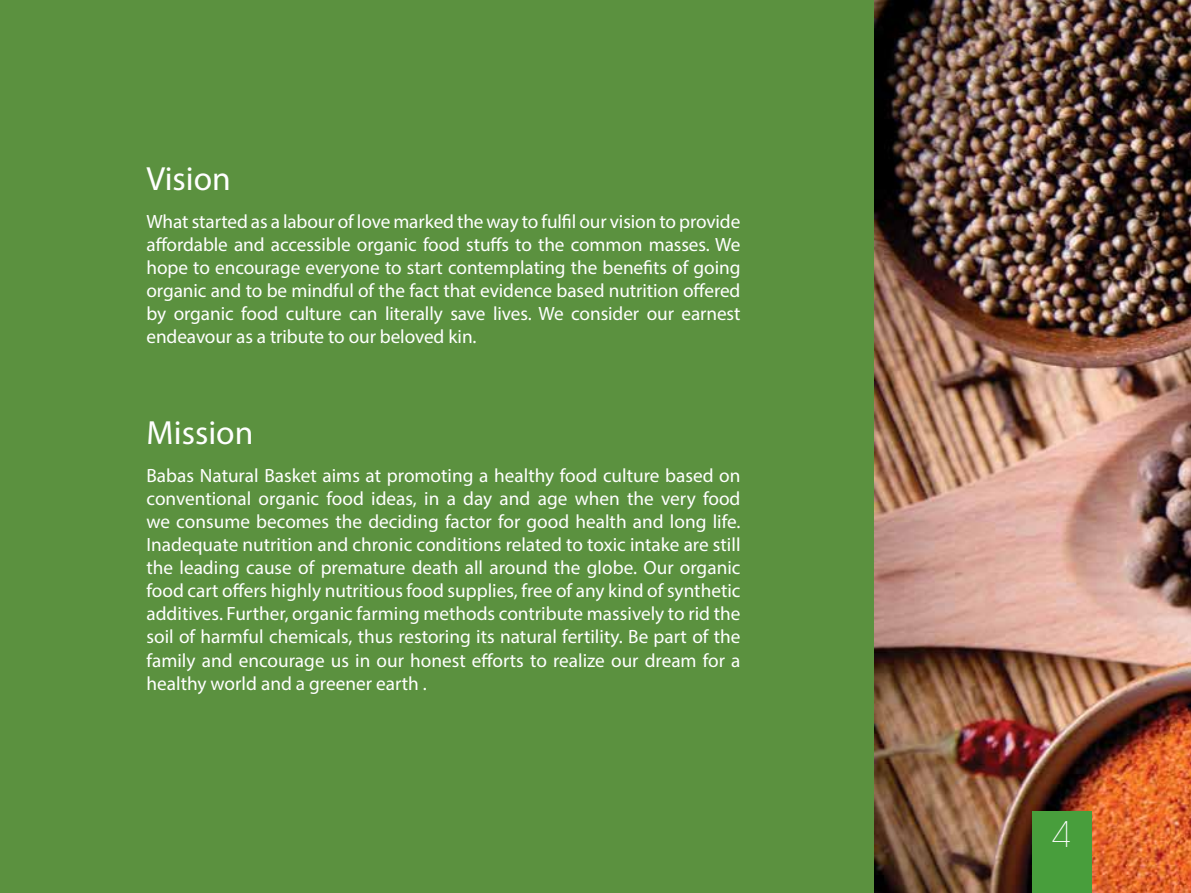
<style>
.page{position:relative;width:1191px;height:893px;background:#fff}
.page>*{position:absolute;margin:0;border:0;box-sizing:border-box;transform-origin:0 0}
.t1{font:200 35px "ITC Avant Garde Std";color:#fff}
.t2{font:33.6px "Myriad Pro";color:#fff}
.t3{font:19.25px/23.1px "Myriad Pro";letter-spacing:-.005em;color:#fff;text-align:justify}
</style>
<div class="page">
<div style="left:0;top:0;width:891px;height:893px;background:#5b913f"></div>
<img style="left:874px;top:0;width:317px;height:893px">
<div style="left:1032px;top:811px;width:59px;height:82px;background:#489e3c"></div>
<h2 class="t2" style="left:146px;top:158px;width:86px">Vision</h2>
<p class="t3" style="left:146px;top:210px;width:595px">What started as a labour of love marked the way to fulfil our vision to provide affordable and accessible organic food stuffs to the common masses. We hope to encourage everyone to start contemplating the benefits of going organic and to be mindful of the fact that evidence based nutrition offered by organic food culture can literally save lives. We consider our earnest endeavour as a tribute to our beloved kin.</p>
<h2 class="t2" style="left:146px;top:412px;width:108px">Mission</h2>
<p class="t3" style="left:146px;top:463px;width:595px">Babas Natural Basket aims at promoting a healthy food culture based on conventional organic food ideas, in a day and age when the very food we consume becomes the deciding factor for good health and long life.<br>Inadequate nutrition and chronic conditions related to toxic intake are still the leading cause of premature death all around the globe. Our organic food cart offers highly nutritious food supplies, free of any kind of synthetic additives. Further, organic farming methods contribute massively to rid the soil of harmful chemicals, thus restoring its natural fertility. Be part of the family and encourage us in our honest efforts to realize our dream for a healthy world and a greener earth .</p>
<h1 class="t1" style="left:1052px;top:814px;width:21px">4</h1>
</div>
